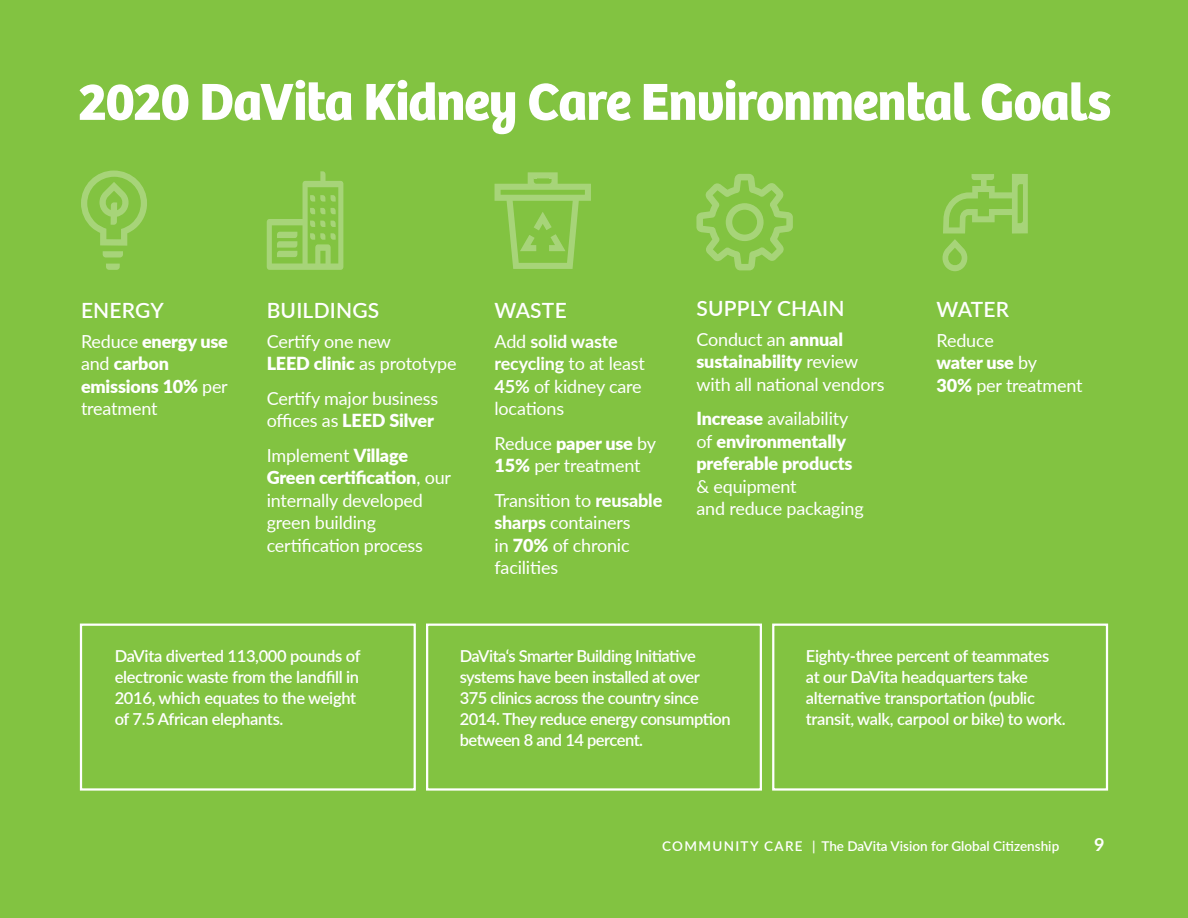
<style>
.page{position:relative;width:1188px;height:918px;background:#82c341}
.page>*{position:absolute;margin:0;border:0;box-sizing:border-box;transform-origin:0 0}
.t1{font:700 54px "Bree Davita";letter-spacing:-.025em;color:#fff}
.t2{font:600 21px "Lato";letter-spacing:.01em;color:#fff}
.t3{font:18px/22.5px "Lato";letter-spacing:-.01em;color:#fff}
.t4{font:900 18px/22.5px "Lato";letter-spacing:-.01em;color:#fff}
.t5{font:700 18px "Lato";color:#fff}
.t6{font:600 16.5px/21px "Lato";letter-spacing:-.025em;color:#fff}
.t7{font:600 13.5px "Lato";color:#fff}
.s1{font-weight:400}
.s2{font-weight:900}
.s3{font-weight:700}
.s4{font-weight:800}
</style>
<div class="page">
<div style="left:80px;top:624px;width:336px;height:167px;border:2px solid #fff"></div>
<div style="left:772px;top:624px;width:336px;height:167px;border:2px solid #fff"></div>
<div style="left:426px;top:624px;width:336px;height:167px;border:2px solid #fff"></div>
<svg style="left:942px;top:174px;width:86px;height:97px"></svg>
<svg style="left:106px;top:264px;width:14px;height:6px"></svg>
<svg style="left:81px;top:171px;width:66px;height:87px"></svg>
<svg style="left:267px;top:171px;width:76px;height:99px"></svg>
<svg style="left:495px;top:172px;width:96px;height:97px"></svg>
<svg style="left:696px;top:174px;width:97px;height:96px"></svg>
<h1 class="t1" style="left:78px;top:69px;width:1034px">2020 DaVita Kidney Care Environmental Goals</h1>
<p class="t2" style="left:81px;top:295px;width:84px">ENERGY</p>
<p class="t4" style="left:81px;top:329px;width:149px"><span class="s1">Reduce</span> energy use <span class="s1">and</span> carbon emissions 10% <span class="s1">per treatment</span></p>
<p class="t2" style="left:267px;top:295px;width:114px">BUILDINGS</p>
<p class="t3" style="left:267px;top:329px;width:191px">Certify one new<br><span class="s2">LEED clinic</span> as prototype</p>
<p class="t3" style="left:267px;top:386px;width:173px">Certify major business offices as <span class="s2">LEED Silver</span></p>
<p class="t3" style="left:267px;top:443px;width:186px">Implement <span class="s2">Village<br>Green certification</span>, our internally developed green building certification process</p>
<p class="t2" style="left:495px;top:295px;width:74px">WASTE</p>
<p class="t3" style="left:495px;top:329px;width:152px">Add <span class="s3">solid waste recycling</span> to at least<br><span class="s3">45%</span> of kidney care locations</p>
<p class="t3" style="left:495px;top:431px;width:163px">Reduce <span class="s2">paper use</span> by<br><span class="s2">15%</span> per treatment</p>
<p class="t3" style="left:495px;top:488px;width:169px">Transition to <span class="s4">reusable sharps</span> containers<br>in <span class="s2">70%</span> of chronic facilities</p>
<p class="t2" style="left:696px;top:293px;width:150px">SUPPLY CHAIN</p>
<p class="t3" style="left:696px;top:327px;width:190px">Conduct an <span class="s2">annual sustainability</span> review with all national vendors</p>
<p class="t4" style="left:696px;top:406px;width:158px">Increase <span class="s1">availability of</span> environmentally preferable products</p>
<p class="t3" style="left:696px;top:474px;width:169px">&amp; equipment<br>and reduce packaging</p>
<p class="t2" style="left:937px;top:294px;width:74px">WATER</p>
<p class="t3" style="left:937px;top:328px;width:148px">Reduce<br><span class="s2">water use</span> by<br><span class="s2">30%</span> per treatment</p>
<p class="t6" style="left:115px;top:645px;width:247px">DaVita diverted 113,000 pounds of electronic waste from the landfill in<br>2016, which equates to the weight of 7.5 African elephants.</p>
<p class="t6" style="left:460px;top:645px;width:273px">DaVita‘s Smarter Building Initiative systems have been installed at over 375 clinics across the country since 2014. They reduce energy consumption between 8 and 14 percent.</p>
<p class="t6" style="left:806px;top:645px;width:261px">Eighty-three percent of teammates at our DaVita headquarters take alternative transportation (public transit, walk, carpool or bike) to work.</p>
<p class="t7" style="left:662px;top:837px;width:399px">COMMUNITY CARE | The DaVita Vision for Global Citizenship</p>
<p class="t5" style="left:1094px;top:832px;width:12px">9</p>
</div>
